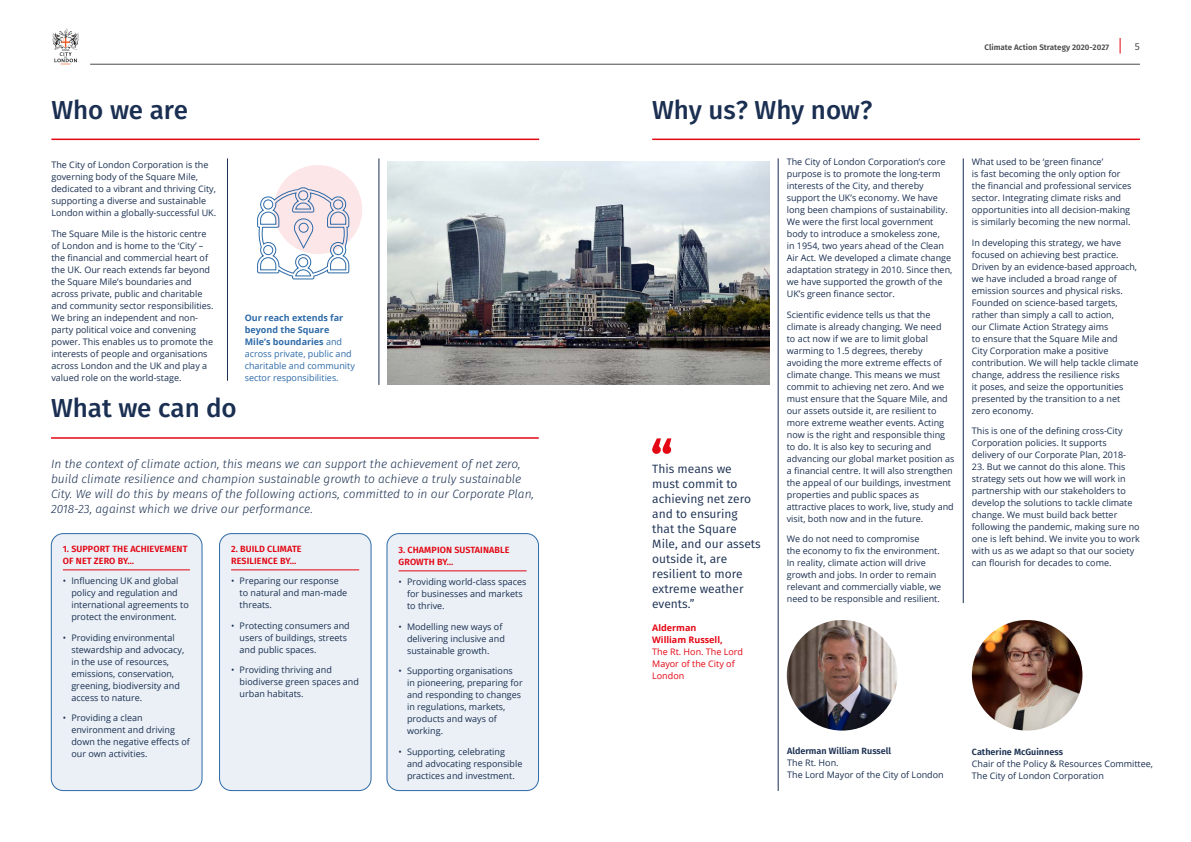
<style>
.page{position:relative;width:1191px;height:842px;background:#fff}
.page>*{position:absolute;margin:0;border:0;box-sizing:border-box;transform-origin:0 0}
.t1{font:500 26px "Fira Sans";color:#1a2f51}
.t2{font:italic 300 12px/15px "Fira Sans";color:#1a2f51}
.t3{font:12px/15px "Fira Sans";color:#1a2f51}
.t4{font:10px "Fira Sans";color:#4a4a49}
.t5{font:9px/12px "Open Sans";color:#1a2f51}
.t6{font:9px/12px "Open Sans";color:#2d6aa7}
.t7{font:600 9px/12px "Fira Sans";letter-spacing:.01em;color:#e30613}
.t8{font:600 9px "Fira Sans";color:#1a2f51}
.t9{font:9px/12px "Open Sans";color:#e30613}
.t10{font:700 9px/12px "Open Sans";color:#e30613}
.t11{font:600 8px "Fira Sans";color:#4a4a49}
.s1{font-weight:700}
</style>
<div class="page">
<svg style="left:52px;top:28px;width:27px;height:37px"></svg>
<hr style="left:90px;top:64px;width:1050px;height:1px;background:#4a4a49">
<svg style="left:1119px;top:38px;width:1px;height:16px"></svg>
<hr style="left:51px;top:139px;width:488px;height:1px;background:#e30613">
<hr style="left:652px;top:139px;width:488px;height:1px;background:#e30613">
<hr style="left:51px;top:437px;width:488px;height:2px;background:#e30613">
<hr style="left:379px;top:158px;width:1px;height:227px;background:#1a2f51">
<hr style="left:227px;top:158px;width:1px;height:223px;background:#1a2f51">
<hr style="left:778px;top:158px;width:1px;height:633px;background:#1a2f51">
<hr style="left:963px;top:158px;width:1px;height:445px;background:#1a2f51">
<div style="left:274px;top:165px;width:88px;height:89px;background:#fce6e8;border-radius:50%"></div>
<svg style="left:257px;top:187px;width:92px;height:92px"></svg>
<img style="left:387px;top:161px;width:383px;height:224px">
<div style="left:51px;top:534px;width:151px;height:256px;background:#eaf0f6;border-radius:12px"></div>
<hr style="left:63px;top:570px;width:127px;height:1px;background:#e30613">
<div style="left:51px;top:533px;width:151px;height:258px;border:1px solid #2d6aa7;border-radius:12px"></div>
<div style="left:219px;top:534px;width:152px;height:256px;background:#eaf0f6;border-radius:12px"></div>
<hr style="left:231px;top:570px;width:128px;height:1px;background:#e30613">
<div style="left:219px;top:533px;width:152px;height:258px;border:1px solid #2d6aa7;border-radius:12px"></div>
<div style="left:387px;top:534px;width:151px;height:256px;background:#eaf0f6;border-radius:12px"></div>
<hr style="left:398px;top:571px;width:128px;height:1px;background:#e30613">
<div style="left:387px;top:533px;width:152px;height:258px;border:1px solid #2d6aa7;border-radius:12px"></div>
<svg style="left:652px;top:438px;width:19px;height:16px"></svg>
<img style="left:787px;top:620px;width:110px;height:110px;border-radius:55px">
<img style="left:972px;top:620px;width:110px;height:110px;border-radius:55px">
<h1 class="t1" style="left:51px;top:91px;width:138px">Who we are</h1>
<p class="t5" style="left:51px;top:159px;width:166px">The City of London Corporation is the governing body of the Square Mile, dedicated to a vibrant and thriving City, supporting a diverse and sustainable London within a globally-successful UK.</p>
<p class="t5" style="left:51px;top:227px;width:157px">The Square Mile is the historic centre of London and is home to the ‘City’ –</p>
<p class="t5" style="left:51px;top:251px;width:158px">the financial and commercial heart of</p>
<p class="t5" style="left:51px;top:263px;width:164px">the UK. Our reach extends far beyond the Square Mile’s boundaries and across private, public and charitable and community sector responsibilities.<br>We bring an independent and non&shy;party political voice and convening power. This enables us to promote the interests of people and organisations across London and the UK and play a valued role on the world-stage.</p>
<h1 class="t1" style="left:51px;top:390px;width:187px">What we can do</h1>
<p class="t6" style="left:245px;top:311px;width:112px"><span class="s1">Our reach extends far beyond the Square<br>Mile’s boundaries</span> and across private, public and charitable and community sector responsibilities.</p>
<p class="t2" style="left:51px;top:457px;width:484px">In the context of climate action, this means we can support the achievement of net zero, build climate resilience and champion sustainable growth to achieve a truly sustainable City. We will do this by means of the following actions, committed to in our Corporate Plan, 2018-23, against which we drive our performance.</p>
<p class="t7" style="left:63px;top:543px;width:126px">1. SUPPORT THE ACHIEVEMENT<br>OF NET ZERO BY…</p>
<p class="t5" style="left:71px;top:575px;width:119px;text-indent:-9px">• Influencing UK and global policy and regulation and international agreements to protect the environment.</p>
<p class="t5" style="left:71px;top:631px;width:114px;text-indent:-9px">• Providing environmental stewardship and advocacy, in the use of resources, emissions, conservation, greening, biodiversity and access to nature.</p>
<p class="t5" style="left:71px;top:712px;width:120px;text-indent:-9px">• Providing a clean environment and driving down the negative effects of our own activities.</p>
<p class="t7" style="left:231px;top:543px;width:72px">2. BUILD CLIMATE<br>RESILIENCE BY…</p>
<p class="t5" style="left:240px;top:575px;width:109px;text-indent:-9px">• Preparing our response to natural and man-made threats.</p>
<p class="t5" style="left:240px;top:619px;width:112px;text-indent:-9px">• Protecting consumers and users of buildings, streets and public spaces.</p>
<p class="t5" style="left:240px;top:664px;width:121px;text-indent:-9px">• Providing thriving and biodiverse green spaces and urban habitats.</p>
<p class="t7" style="left:398px;top:544px;width:112px">3. CHAMPION SUSTAINABLE<br>GROWTH BY…</p>
<p class="t5" style="left:407px;top:576px;width:121px;text-indent:-9px">• Providing world-class spaces for businesses and markets to thrive.</p>
<p class="t5" style="left:407px;top:620px;width:99px;text-indent:-9px">• Modelling new ways of delivering inclusive and sustainable growth.</p>
<p class="t5" style="left:407px;top:665px;width:117px;text-indent:-9px">• Supporting organisations in pioneering, preparing for and responding to changes in regulations, markets, products and ways of working.</p>
<p class="t5" style="left:407px;top:745px;width:117px;text-indent:-9px">• Supporting, celebrating and advocating responsible practices and investment.</p>
<p class="t11" style="left:984px;top:42px;width:126px">Climate Action Strategy 2020-2027</p>
<p class="t4" style="left:1135px;top:40px;width:7px">5</p>
<h1 class="t1" style="left:652px;top:91px;width:222px">Why us? Why now?</h1>
<h2 class="t3" style="left:652px;top:461px;width:110px">This means we must commit to achieving net zero and to ensuring that the Square<br>Mile, and our assets outside it, are resilient to more extreme weather events.”</h2>
<p class="t10" style="left:652px;top:622px;width:72px">Alderman<br>William Russell,</p>
<p class="t9" style="left:652px;top:646px;width:92px">The Rt. Hon. The Lord<br>Mayor of the City of<br>London</p>
<p class="t5" style="left:787px;top:156px;width:162px">The City of London Corporation’s core purpose is to promote the long-term interests of the City, and thereby support the UK’s economy. We have long been champions of sustainability.</p>
<p class="t5" style="left:787px;top:216px;width:148px">We were the first local government</p>
<p class="t5" style="left:787px;top:228px;width:167px">body to introduce a smokeless zone,<br>in 1954, two years ahead of the Clean Air Act. We developed a climate change adaptation strategy in 2010. Since then, we have supported the growth of the</p>
<p class="t5" style="left:787px;top:288px;width:110px">UK’s green finance sector.</p>
<p class="t5" style="left:787px;top:308px;width:145px">Scientific evidence tells us that the</p>
<p class="t5" style="left:787px;top:320px;width:156px">climate is already changing. We need to act now if we are to limit global warming to 1.5 degrees, thereby</p>
<p class="t5" style="left:787px;top:356px;width:156px">avoiding the more extreme effects of</p>
<p class="t5" style="left:787px;top:368px;width:169px">climate change. This means we must commit to achieving net zero. And we must ensure that the Square Mile, and our assets outside it, are resilient to more extreme weather events. Acting now is the right and responsible thing to do. It is also key to securing and advancing our global market position as</p>
<p class="t5" style="left:787px;top:464px;width:167px">a financial centre. It will also strengthen</p>
<p class="t5" style="left:787px;top:476px;width:168px">the appeal of our buildings, investment properties and public spaces as attractive places to work, live, study and visit, both now and in the future.</p>
<p class="t5" style="left:787px;top:533px;width:134px">We do not need to compromise</p>
<p class="t5" style="left:787px;top:545px;width:155px">the economy to fix the environment.</p>
<p class="t5" style="left:787px;top:557px;width:156px">In reality, climate action will drive growth and jobs. In order to remain relevant and commercially viable, we need to be responsible and resilient.</p>
<p class="t5" style="left:972px;top:156px;width:133px">What used to be ‘green finance’</p>
<p class="t5" style="left:972px;top:168px;width:150px">is fast becoming the only option for</p>
<p class="t5" style="left:972px;top:180px;width:161px">the financial and professional services</p>
<p class="t5" style="left:972px;top:192px;width:160px">sector. Integrating climate risks and opportunities into all decision-making is similarly becoming the new normal.</p>
<p class="t5" style="left:972px;top:236px;width:168px">In developing this strategy, we have focused on achieving best practice.<br>Driven by an evidence-based approach, we have included a broad range of emission sources and physical risks.<br>Founded on science-based targets, rather than simply a call to action,<br>our Climate Action Strategy aims<br>to ensure that the Square Mile and<br>City Corporation make a positive contribution. We will help tackle climate change, address the resilience risks<br>it poses, and seize the opportunities presented by the transition to a net zero economy.</p>
<p class="t5" style="left:972px;top:425px;width:152px">This is one of the defining cross-City</p>
<p class="t5" style="left:972px;top:437px;width:156px">Corporation policies. It supports delivery of our Corporate Plan, 2018-</p>
<p class="t5" style="left:972px;top:461px;width:169px">23. But we cannot do this alone. This strategy sets out how we will work in partnership with our stakeholders to develop the solutions to tackle climate change. We must build back better following the pandemic, making sure no one is left behind. We invite you to work with us as we adapt so that our society</p>
<p class="t5" style="left:972px;top:557px;width:141px">can flourish for decades to come.</p>
<h3 class="t8" style="left:787px;top:745px;width:106px">Alderman William Russell</h3>
<p class="t5" style="left:787px;top:756px;width:158px">The Rt. Hon.<br>The Lord Mayor of the City of London</p>
<h4 class="t8" style="left:972px;top:745px;width:93px">Catherine McGuinness</h4>
<p class="t5" style="left:972px;top:757px;width:183px">Chair of the Policy &amp; Resources Committee,<br>The City of London Corporation</p>
</div>
